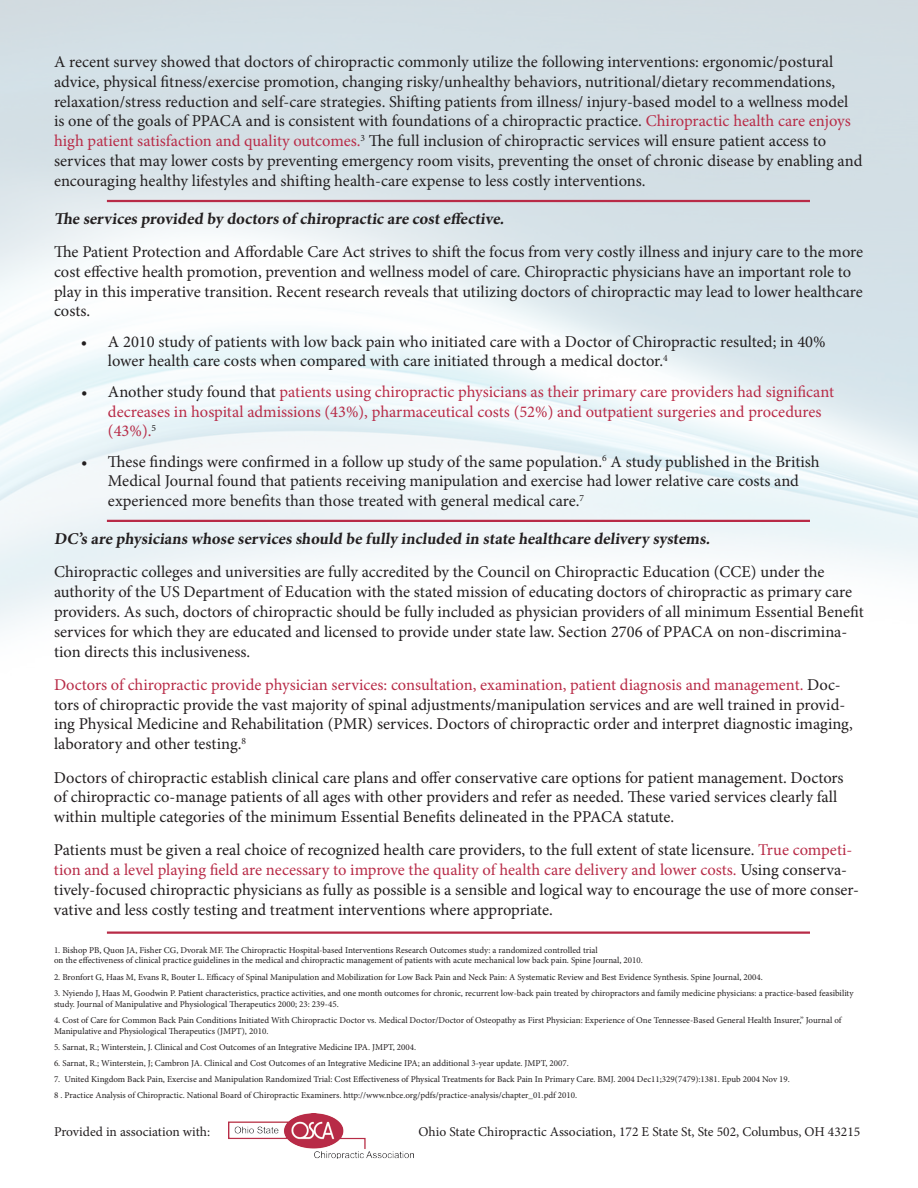
<style>
.page{position:relative;width:918px;height:1188px;background:#fff}
.page>*{position:absolute;margin:0;border:0;box-sizing:border-box;transform-origin:0 0}
.t1{font:16.5px/19.8px "Minion Pro";color:#231f20}
.t2{font:16.5px/19.8px "Minion Pro";color:#b82b47}
.t3{font:700 16.5px "Minion Pro";color:#231f20}
.t4{font:13.5px "Minion Pro";color:#231f20}
.t5{font:9px/10.8px "Minion Pro";color:#231f20}
.s1{color:#b82b47}
.s2{color:#231f20}
</style>
<div class="page">
<hr style="left:107px;top:200px;width:703px;height:2px;background:#b82b47">
<hr style="left:107px;top:520px;width:703px;height:2px;background:#b82b47">
<hr style="left:107px;top:932px;width:703px;height:2px;background:#b82b47">
<img style="left:228px;top:1113px;width:186px;height:46px">
<p class="t1" style="left:54px;top:52px;width:810px">A recent survey showed that doctors of chiropractic commonly utilize the following interventions: ergonomic/postural advice, physical fitness/exercise promotion, changing risky/unhealthy behaviors, nutritional/dietary recommendations, relaxation/stress reduction and self-care strategies. Shifting patients from illness/ injury-based model to a wellness model is one of the goals of PPACA and is consistent with foundations of a chiropractic practice. <span class="s1">Chiropractic health care enjoys high patient satisfaction and quality outcomes.</span><sup>3</sup> The full inclusion of chiropractic services will ensure patient access to services that may lower costs by preventing emergency room visits, preventing the onset of chronic disease by enabling and encouraging healthy lifestyles and shifting health-care expense to less costly interventions.</p>
<p class="t3" style="left:54px;top:207px;width:454px">The services provided by doctors of chiropractic are cost effective.</p>
<p class="t1" style="left:54px;top:242px;width:811px">The Patient Protection and Affordable Care Act strives to shift the focus from very costly illness and injury care to the more cost effective health promotion, prevention and wellness model of care. Chiropractic physicians have an important role to play in this imperative transition. Recent research reveals that utilizing doctors of chiropractic may lead to lower healthcare costs.</p>
<p class="t1" style="left:108px;top:332px;width:719px;text-indent:-27px">• A 2010 study of patients with low back pain who initiated care with a Doctor of Chiropractic resulted; in 40% lower health care costs when compared with care initiated through a medical doctor.<sup>4</sup></p>
<p class="t2" style="left:108px;top:382px;width:728px;text-indent:-27px"><span class="s2">• Another study found that</span> patients using chiropractic physicians as their primary care providers had significant decreases in hospital admissions (43%), pharmaceutical costs (52%) and outpatient surgeries and procedures (43%).<sup>5</sup></p>
<p class="t1" style="left:108px;top:452px;width:713px;text-indent:-27px">• These findings were confirmed in a follow up study of the same population.<sup>6</sup> A study published in the British<br>Medical Journal found that patients receiving manipulation and exercise had lower relative care costs and experienced more benefits than those treated with general medical care.<sup>7</sup></p>
<p class="t3" style="left:54px;top:527px;width:660px">DC’s are physicians whose services should be fully included in state healthcare delivery systems.</p>
<p class="t1" style="left:54px;top:562px;width:811px">Chiropractic colleges and universities are fully accredited by the Council on Chiropractic Education (CCE) under the authority of the US Department of Education with the stated mission of educating doctors of chiropractic as primary care providers. As such, doctors of chiropractic should be fully included as physician providers of all minimum Essential Benefit services for which they are educated and licensed to provide under state law. Section 2706 of PPACA on non-discrimina&shy;tion directs this inclusiveness.</p>
<p class="t1" style="left:54px;top:675px;width:800px"><span class="s1">Doctors of chiropractic provide physician services: consultation, examination, patient diagnosis and management.</span> Doc&shy;tors of chiropractic provide the vast majority of spinal adjustments/manipulation services and are well trained in provid&shy;ing Physical Medicine and Rehabilitation (PMR) services. Doctors of chiropractic order and interpret diagnostic imaging, laboratory and other testing.<sup>8</sup></p>
<p class="t1" style="left:54px;top:767px;width:791px">Doctors of chiropractic establish clinical care plans and offer conservative care options for patient management. Doctors of chiropractic co-manage patients of all ages with other providers and refer as needed. These varied services clearly fall within multiple categories of the minimum Essential Benefits delineated in the PPACA statute.</p>
<p class="t1" style="left:54px;top:840px;width:807px">Patients must be given a real choice of recognized health care providers, to the full extent of state licensure. <span class="s1">True competi&shy;tion and a level playing field are necessary to improve the quality of health care delivery and lower costs.</span> Using conserva&shy;tively-focused chiropractic physicians as fully as possible is a sensible and logical way to encourage the use of more conser&shy;vative and less costly testing and treatment interventions where appropriate.</p>
<p class="t5" style="left:54px;top:944px;width:590px">1. Bishop PB, Quon JA, Fisher CG, Dvorak MF. The Chiropractic Hospital-based Interventions Research Outcomes study: a randomized controlled trial<br>on the effectiveness of clinical practice guidelines in the medical and chiropractic management of patients with acute mechanical low back pain. Spine Journal, 2010.</p>
<p class="t5" style="left:54px;top:971px;width:710px">2. Bronfort G, Haas M, Evans R, Bouter L. Efficacy of Spinal Manipulation and Mobilization for Low Back Pain and Neck Pain: A Systematic Review and Best Evidence Synthesis. Spine Journal, 2004.</p>
<p class="t5" style="left:54px;top:988px;width:801px">3. Nyiendo J, Haas M, Goodwin P. Patient characteristics, practice activities, and one month outcomes for chronic, recurrent low-back pain treated by chiropractors and family medicine physicians: a practice-based feasibility study. Journal of Manipulative and Physiological Therapeutics 2000; 23: 239-45.</p>
<p class="t5" style="left:54px;top:1015px;width:789px">4. Cost of Care for Common Back Pain Conditions Initiated With Chiropractic Doctor vs. Medical Doctor/Doctor of Osteopathy as First Physician: Experience of One Tennessee-Based General Health Insurer,” Journal of<br>Manipulative and Physiological Therapeutics (JMPT), 2010.</p>
<p class="t5" style="left:54px;top:1042px;width:364px">5. Sarnat, R.; Winterstein, J. Clinical and Cost Outcomes of an Integrative Medicine IPA. JMPT, 2004.</p>
<p class="t5" style="left:54px;top:1058px;width:516px">6. Sarnat, R.; Winterstein, J; Cambron JA. Clinical and Cost Outcomes of an Integrative Medicine IPA; an additional 3-year update. JMPT, 2007.</p>
<p class="t5" style="left:54px;top:1071px;width:737px;line-height:16.2px">7. United Kingdom Back Pain, Exercise and Manipulation Randomized Trial: Cost Effectiveness of Physical Treatments for Back Pain In Primary Care. BMJ. 2004 Dec11;329(7479):1381. Epub 2004 Nov 19.<br>8 . Practice Analysis of Chiropractic. National Board of Chiropractic Examiners. http://www.nbce.org/pdfs/practice-analysis/chapter_01.pdf 2010.</p>
<p class="t4" style="left:54px;top:1123px;width:158px">Provided in association with:</p>
<p class="t4" style="left:419px;top:1123px;width:443px">Ohio State Chiropractic Association, 172 E State St, Ste 502, Columbus, OH 43215</p>
</div>
